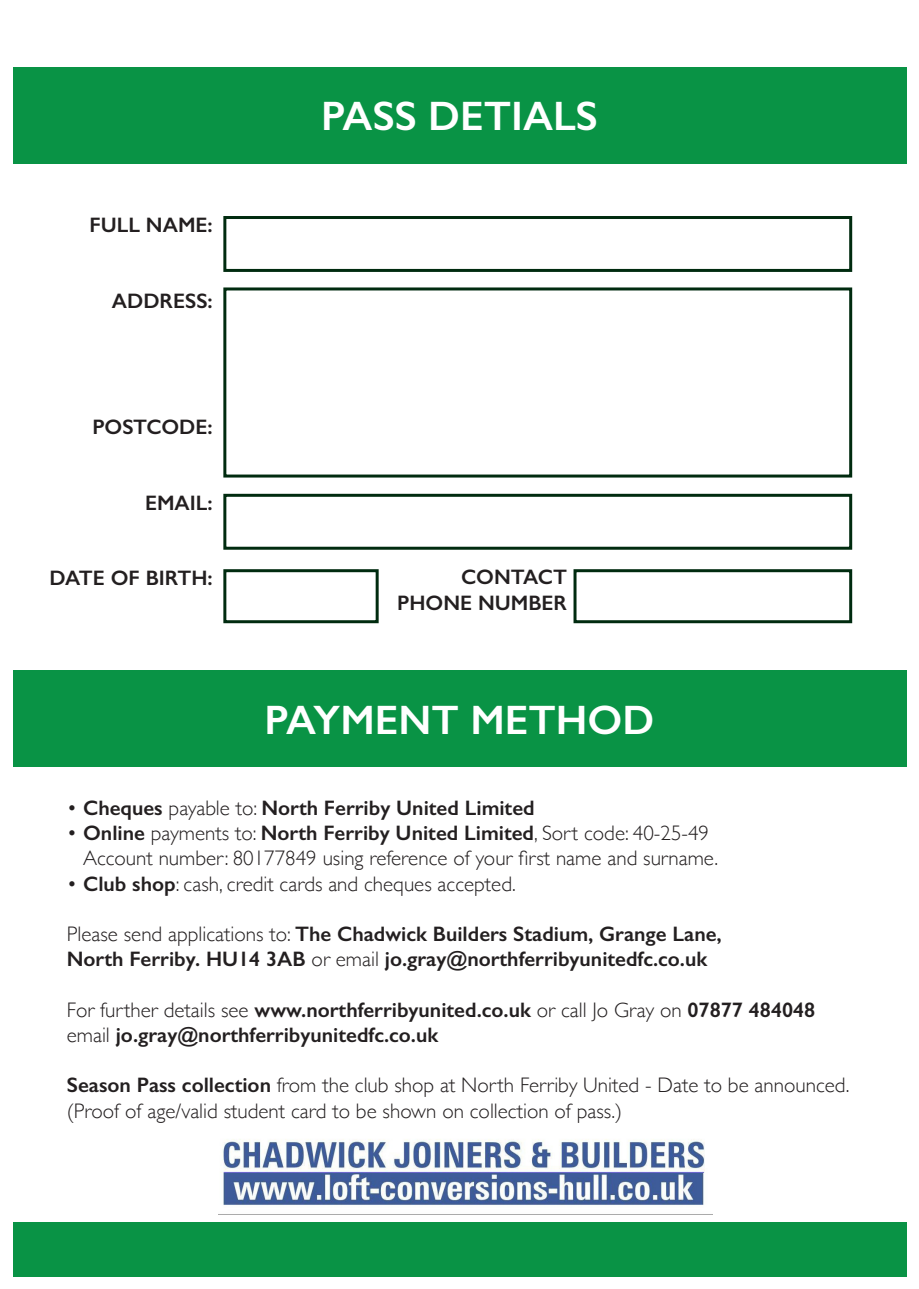
<style>
.page{position:relative;width:919px;height:1289px;background:#fff}
.page>*{position:absolute;margin:0;border:0;box-sizing:border-box;transform-origin:0 0}
.t1{font:600 41.25px "Gill Sans";color:#fff}
.t2{font:600 21px/25.2px "Gill Sans";color:#231f20}
.t3{font:300 21px/25.2px "Gill Sans";color:#231f20}
.s1{font-weight:300}
.s2{font-weight:600}
</style>
<div class="page">
<div style="left:13px;top:67px;width:893px;height:96px;background:#099345"></div>
<div style="left:223px;top:216px;width:629px;height:56px;border:3px solid #002b0f"></div>
<div style="left:223px;top:569px;width:155px;height:54px;border:3px solid #002b0f"></div>
<div style="left:223px;top:287px;width:629px;height:190px;border:3px solid #002b0f"></div>
<div style="left:223px;top:494px;width:629px;height:55px;border:3px solid #002b0f"></div>
<div style="left:573px;top:569px;width:279px;height:54px;border:3px solid #002b0f"></div>
<div style="left:13px;top:670px;width:893px;height:96px;background:#099345"></div>
<div style="left:13px;top:1222px;width:893px;height:54px;background:#099345"></div>
<img style="left:220px;top:1169px;width:485px;height:36px">
<img style="left:220px;top:1139px;width:484px;height:33px">
<p class="t2" style="left:89px;top:212px;width:125px">FULL NAME:</p>
<p class="t2" style="left:112px;top:288px;width:102px">ADDRESS:</p>
<p class="t2" style="left:92px;top:414px;width:122px">POSTCODE:</p>
<p class="t2" style="left:145px;top:489px;width:69px">EMAIL:</p>
<p class="t1" style="left:321px;top:91px;width:278px">PASS DETIALS</p>
<p class="t2" style="left:49px;top:565px;width:165px">DATE OF BIRTH:</p>
<p class="t2" style="left:397px;top:564px;width:171px;text-align:right">CONTACT<br>PHONE NUMBER</p>
<p class="t1" style="left:264px;top:694px;width:391px">PAYMENT METHOD</p>
<p class="t2" style="left:67px;top:795px;width:469px"><span class="s1">•</span> Cheques <span class="s1">payable to:</span> North Ferriby United Limited</p>
<p class="t2" style="left:67px;top:820px;width:643px"><span class="s1">•</span> Online <span class="s1">payments to:</span> North Ferriby United Limited<span class="s1">, Sort code: 40-25-49</span></p>
<p class="t3" style="left:83px;top:845px;width:636px">Account number: 80177849 using reference of your first name and surname.</p>
<p class="t3" style="left:67px;top:870px;width:450px">• <span class="s2">Club shop</span>: cash, credit cards and cheques accepted.</p>
<p class="t2" style="left:67px;top:921px;width:656px"><span class="s1">Please send applications to:</span> The Chadwick Builders Stadium, Grange Lane,<br>North Ferriby. HU14 3AB <span class="s1">or email</span> jo.gray@northferribyunitedfc.co.uk</p>
<p class="t2" style="left:67px;top:996px;width:750px"><span class="s1">For further details see</span> www.northferribyunited.co.uk <span class="s1">or call Jo Gray on</span> 07877 484048 <span class="s1">email</span> jo.gray@northferribyunitedfc.co.uk</p>
<p class="t3" style="left:67px;top:1071px;width:784px"><span class="s2">Season Pass collection</span> from the club shop at North Ferriby United - Date to be announced. (Proof of age/valid student card to be shown on collection of pass.)</p>
</div>
